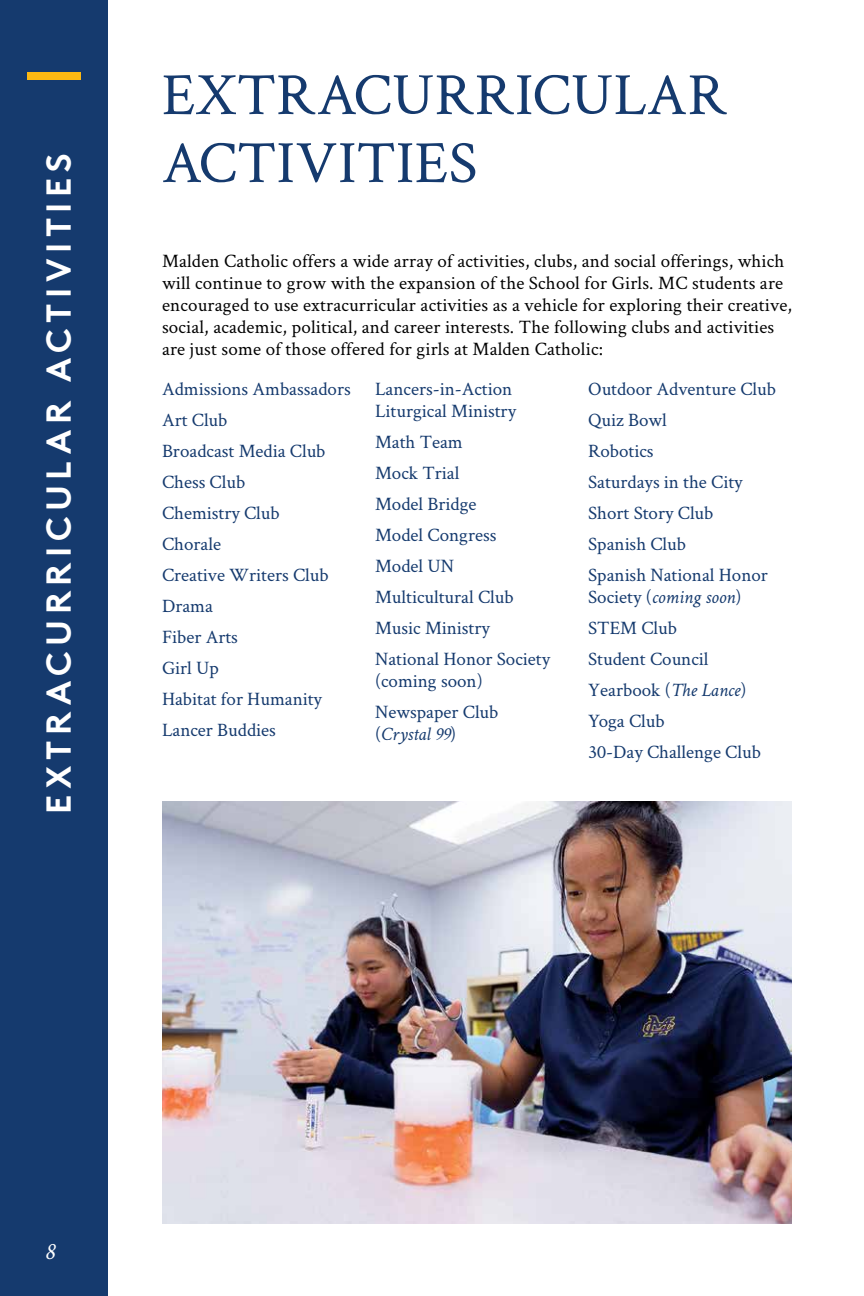
<style>
.page{position:relative;width:864px;height:1296px;background:#fff}
.page>*{position:absolute;margin:0;border:0;box-sizing:border-box;transform-origin:0 0}
.t1{font:60px/68px "Crimson Text";letter-spacing:.005em;color:#153a6e}
.t2{font:700 34.6px "Brown Std";letter-spacing:.16em;color:#fff}
.t3{font:italic 24px "Crimson Text";color:#fff}
.t4{font:19px/31px "Crimson Text";color:#153a6e}
.t5{font:19px/22px "Crimson Text";letter-spacing:.01em;color:#000}
.t6{font:italic 19px "Crimson Text";color:#153a6e}
.s1{font-style:italic}
.s2{font-style:normal}
</style>
<div class="page">
<div style="left:0;top:0;width:108px;height:1296px;background:#153a6e"></div>
<div style="left:27px;top:72px;width:54px;height:7px;background:#fdb913"></div>
<img style="left:162px;top:801px;width:630px;height:423px">
<h2 class="t2" style="left:38px;top:814px;width:662px;rotate:-90deg">EXTRACURRICULAR ACTIVITIES</h2>
<h1 class="t1" style="left:162px;top:59px;width:566px">EXTRACURRICULAR<br>ACTIVITIES</h1>
<p class="t5" style="left:162px;top:249px;width:632px">Malden Catholic offers a wide array of activities, clubs, and social offerings, which will continue to grow with the expansion of the School for Girls. MC students are encouraged to use extracurricular activities as a vehicle for exploring their creative, social, academic, political, and career interests. The following clubs and activities are just some of those offered for girls at Malden Catholic:</p>
<p class="t4" style="left:162px;top:373px;width:190px">Admissions Ambassadors<br>Art Club<br>Broadcast Media Club<br>Chess Club<br>Chemistry Club<br>Chorale<br>Creative Writers Club<br>Drama<br>Fiber Arts<br>Girl Up<br>Habitat for Humanity<br>Lancer Buddies</p>
<p class="t4" style="left:375px;top:377px;width:143px;line-height:22px">Lancers-in-Action<br>Liturgical Ministry</p>
<p class="t4" style="left:588px;top:373px;width:189px">Outdoor Adventure Club<br>Quiz Bowl<br>Robotics<br>Saturdays in the City<br>Short Story Club<br>Spanish Club<br>Spanish National Honor</p>
<p class="t4" style="left:588px;top:581px;width:174px">Society (<span class="s1">coming soon</span>)<br>STEM Club<br>Student Council<br>Yearbook (<span class="s1">The Lance</span>)<br>Yoga Club<br>30-Day Challenge Club</p>
<p class="t4" style="left:375px;top:426px;width:177px">Math Team<br>Mock Trial<br>Model Bridge<br>Model Congress<br>Model UN<br>Multicultural Club<br>Music Ministry<br>National Honor Society</p>
<p class="t4" style="left:375px;top:665px;width:125px">(coming soon)<br>Newspaper Club</p>
<p class="t6" style="left:375px;top:723px;width:83px"><span class="s2">(</span>Crystal 99<span class="s2">)</span></p>
<p class="t3" style="left:45px;top:1238px;width:11px">8</p>
</div>
